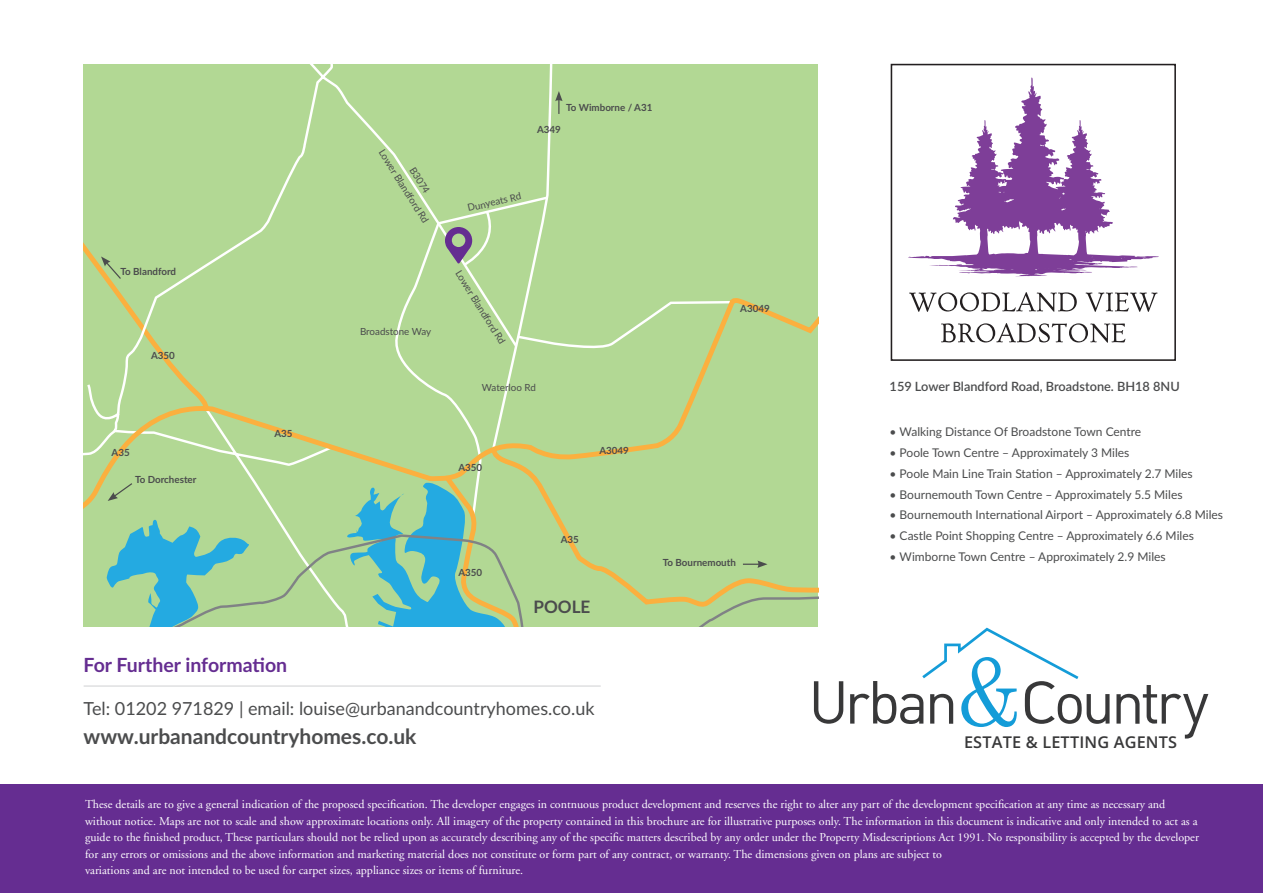
<style>
.page{position:relative;width:1263px;height:893px;background:#fff}
.page>*{position:absolute;margin:0;border:0;box-sizing:border-box;transform-origin:0 0}
.t1{font:700 21px "Lato";color:#4b4c4d}
.t2{font:700 19.5px "Lato";color:#652d91}
.t3{font:18px "Lato";color:#4b4c4d}
.t4{font:700 17.1px "Lato";color:#4b4c4d}
.t5{font:600 16.35px "Open Sans";letter-spacing:.01em;color:#383839}
.t6{font:600 12.75px "Lato";color:#4b4c4d}
.t7{font:12px/16.5px "Adobe Garamond";color:#fff}
.t8{font:12px "Lato";color:#4b4c4d}
.t9{font:700 9.75px "Lato";color:#4b4c4d}
.t10{font:9.75px "Lato";color:#4b4c4d}
</style>
<div class="page">
<div style="left:0;top:784px;width:1263px;height:109px;background:#652d91"></div>
<svg style="left:1116px;top:685px;width:92px;height:53px"></svg>
<svg style="left:814px;top:681px;width:29px;height:43px"></svg>
<svg style="left:850px;top:628px;width:259px;height:99px"></svg>
<hr style="left:84px;top:686px;width:517px;height:1px;background:#cfd0d2">
<div style="left:83px;top:64px;width:735px;height:562px;background:#b2d894"></div>
<svg style="left:129px;top:64px;width:424px;height:472px"></svg>
<svg style="left:106px;top:536px;width:712px;height:90px"></svg>
<svg style="left:83px;top:132px;width:735px;height:393px"></svg>
<svg style="left:445px;top:208px;width:55px;height:59px"></svg>
<svg style="left:555px;top:91px;width:8px;height:23px"></svg>
<svg style="left:743px;top:560px;width:24px;height:8px"></svg>
<svg style="left:108px;top:482px;width:26px;height:19px"></svg>
<svg style="left:101px;top:256px;width:21px;height:24px"></svg>
<svg style="left:909px;top:292px;width:168px;height:20px"></svg>
<svg style="left:1085px;top:293px;width:72px;height:19px"></svg>
<svg style="left:941px;top:323px;width:184px;height:20px"></svg>
<svg style="left:908px;top:77px;width:251px;height:199px"></svg>
<div style="left:891px;top:64px;width:285px;height:297px;border:2px solid #231f20"></div>
<p class="t9" style="left:566px;top:101px;width:88px">To Wimborne / A31</p>
<p class="t9" style="left:121px;top:265px;width:57px">To Blandford</p>
<p class="t9" style="left:151px;top:348px;width:25px">A350</p>
<p class="t9" style="left:112px;top:446px;width:20px">A35</p>
<p class="t9" style="left:135px;top:472px;width:63px">To Dorchester</p>
<p class="t9" style="left:274px;top:426px;width:20px">A35</p>
<h2 class="t2" style="left:84px;top:650px;width:205px">For Further information</h2>
<p class="t10" style="left:387px;top:147px;width:86px;rotate:58deg">Lower Blandford Rd</p>
<p class="t10" style="left:418px;top:164px;width:31px;rotate:58deg">B3074</p>
<p class="t10" style="left:360px;top:324px;width:73px">Broadstone Way</p>
<p class="t9" style="left:537px;top:123px;width:25px">A349</p>
<p class="t10" style="left:466px;top:201px;width:56px;rotate:-13deg">Dunyeats Rd</p>
<p class="t10" style="left:464px;top:268px;width:86px;rotate:58deg">Lower Blandford Rd</p>
<p class="t10" style="left:482px;top:380px;width:55px">Waterloo Rd</p>
<p class="t9" style="left:458px;top:460px;width:25px">A350</p>
<p class="t9" style="left:599px;top:444px;width:31px">A3049</p>
<p class="t9" style="left:458px;top:565px;width:25px">A350</p>
<p class="t9" style="left:561px;top:532px;width:20px">A35</p>
<h3 class="t4" style="left:533px;top:594px;width:58px">POOLE</h3>
<h3 class="t3" style="left:84px;top:695px;width:512px">Tel: 01202 971829 | email: louise@urbanandcountryhomes.co.uk</h3>
<p class="t9" style="left:740px;top:301px;width:31px">A3049</p>
<p class="t9" style="left:663px;top:555px;width:75px">To Bournemouth</p>
<p class="t6" style="left:890px;top:377px;width:292px">159 Lower Blandford Road, Broadstone. BH18 8NU</p>
<p class="t8" style="left:890px;top:423px;width:253px">• Walking Distance Of Broadstone Town Centre</p>
<p class="t8" style="left:890px;top:444px;width:241px">• Poole Town Centre – Approximately 3 Miles</p>
<p class="t8" style="left:890px;top:465px;width:305px">• Poole Main Line Train Station – Approximately 2.7 Miles</p>
<p class="t8" style="left:890px;top:486px;width:294px">• Bournemouth Town Centre – Approximately 5.5 Miles</p>
<p class="t8" style="left:890px;top:506px;width:335px">• Bournemouth International Airport – Approximately 6.8 Miles</p>
<p class="t8" style="left:890px;top:527px;width:306px">• Castle Point Shopping Centre – Approximately 6.6 Miles</p>
<p class="t8" style="left:890px;top:548px;width:278px">• Wimborne Town Centre – Approximately 2.9 Miles</p>
<h1 class="t1" style="left:84px;top:721px;width:334px">www.urbanandcountryhomes.co.uk</h1>
<h3 class="t5" style="left:964px;top:731px;width:215px">ESTATE &amp; LETTING AGENTS</h3>
<p class="t7" style="left:85px;top:796px;width:1115px">These details are to give a general indication of the proposed specification. The developer engages in contnuous product development and reserves the right to alter any part of the development specification at any time as necessary and without notice. Maps are not to scale and show approximate locations only. All imagery of the property contained in this brochure are for illustrative purposes only. The information in this document is indicative and only intended to act as a guide to the finished product, These particulars should not be relied upon as accurately describing any of the specific matters described by any order under the Property Misdescriptions Act 1991. No responsibility is accepted by the developer for any errors or omissions and the above information and marketing material does not constitute or form part of any contract, or warranty. The dimensions given on plans are subject to<br>variations and are not intended to be used for carpet sizes, appliance sizes or items of furniture.</p>
</div>
